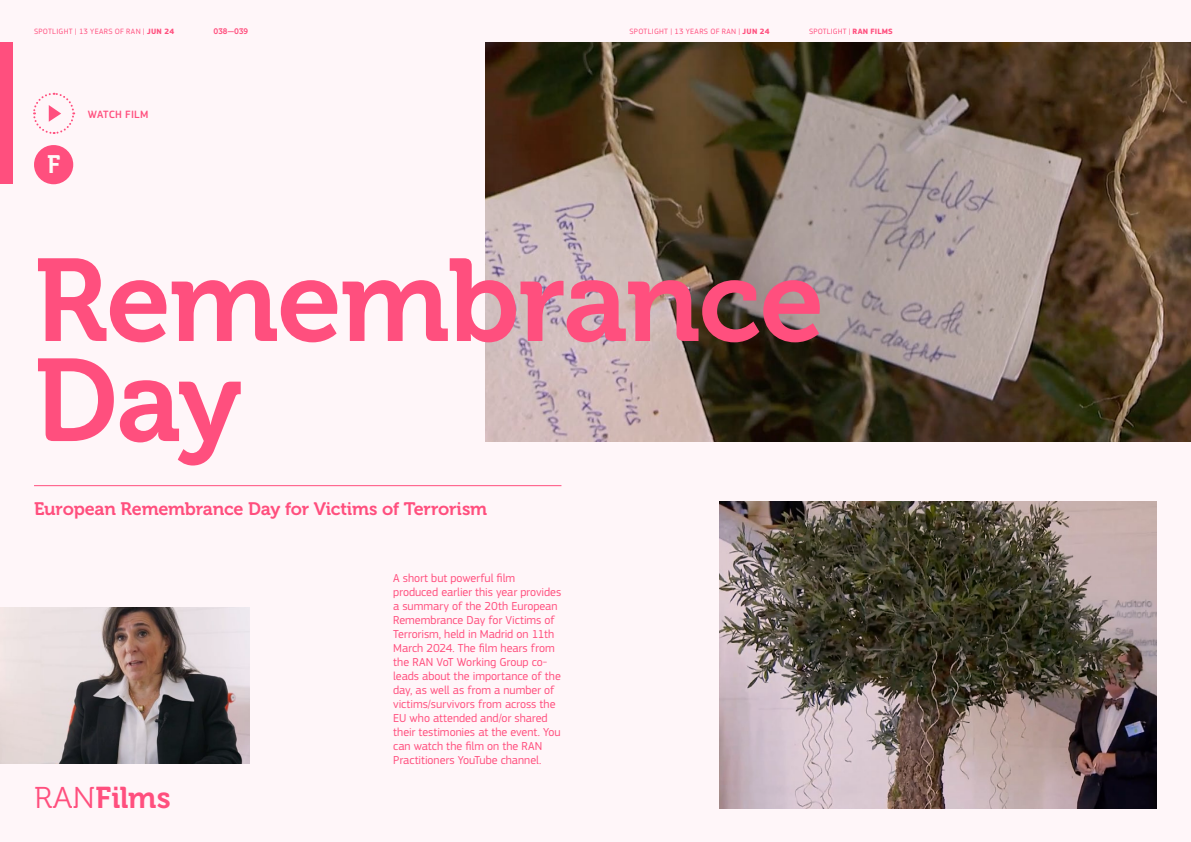
<style>
.page{position:relative;width:1191px;height:842px;background:#fff6f9}
.page>*{position:absolute;margin:0;border:0;box-sizing:border-box;transform-origin:0 0}
.t1{font:116.5px/100.1px "Museo 700";letter-spacing:-.015em;color:#ff4f7e}
.t2{font:30px "Museo 700";letter-spacing:-.005em;color:#ff4f7e}
.t3{font:25.2px "Museo 700";color:#fefaf8}
.t4{font:18px "Museo 700";letter-spacing:-.01em;color:#ff4f7e}
.t5{font:12px/14px "EC Square Sans Pro";letter-spacing:-.005em;color:#ff4f7e}
.t6{font:500 11px "EC Square Sans Pro";letter-spacing:.02em;color:#ff4f7e}
.t7{font:8px "EC Square Sans Pro";letter-spacing:.03em;color:#ff4f7e}
.t8{font:8px "Museo 700";letter-spacing:-.01em;color:#ff4f7e}
.s1{font-weight:700}
.s2{font-family:"Museo 300"}
</style>
<div class="page">
<img style="left:485px;top:43px;width:706px;height:398px">
<img style="left:719px;top:502px;width:438px;height:306px">
<div style="left:0;top:43px;width:13px;height:141px;background:#ff4f7e"></div>
<img style="left:0;top:608px;width:249px;height:155px">
<div style="left:34px;top:145px;width:39px;height:39px;background:#ff4f7e;border-radius:50%"></div>
<svg style="left:33px;top:92px;width:42px;height:42px"></svg>
<hr style="left:34px;top:485px;width:527px;height:1px;background:#ff4f7e">
<p class="t8" style="left:214px;top:27px;width:36px">038—039</p>
<p class="t7" style="left:809px;top:27px;width:85px">SPOTLIGHT | <span class="s1">RAN FILMS</span></p>
<p class="t7" style="left:34px;top:27px;width:142px">SPOTLIGHT | 13 YEARS OF RAN | <span class="s1">JUN 24</span></p>
<p class="t7" style="left:629px;top:27px;width:142px">SPOTLIGHT | 13 YEARS OF RAN | <span class="s1">JUN 24</span></p>
<h3 class="t3" style="left:47px;top:151px;width:15px">F</h3>
<p class="t6" style="left:88px;top:107px;width:62px">WATCH FILM</p>
<h1 class="t1" style="left:34px;top:252px;width:792px">Remembrance<br>Day</h1>
<h3 class="t4" style="left:34px;top:498px;width:455px">European Remembrance Day for Victims of Terrorism</h3>
<h2 class="t2" style="left:34px;top:781px;width:138px"><span class="s2">RAN</span>Films</h2>
<p class="t5" style="left:393px;top:571px;width:170px">A short but powerful film produced earlier this year provides a summary of the 20th European<br>Remembrance Day for Victims of<br>Terrorism, held in Madrid on 11th<br>March 2024. The film hears from the RAN VoT Working Group co&shy;leads about the importance of the day, as well as from a number of victims/survivors from across the<br>EU who attended and/or shared their testimonies at the event. You can watch the film on the RAN<br>Practitioners YouTube channel.</p>
</div>
